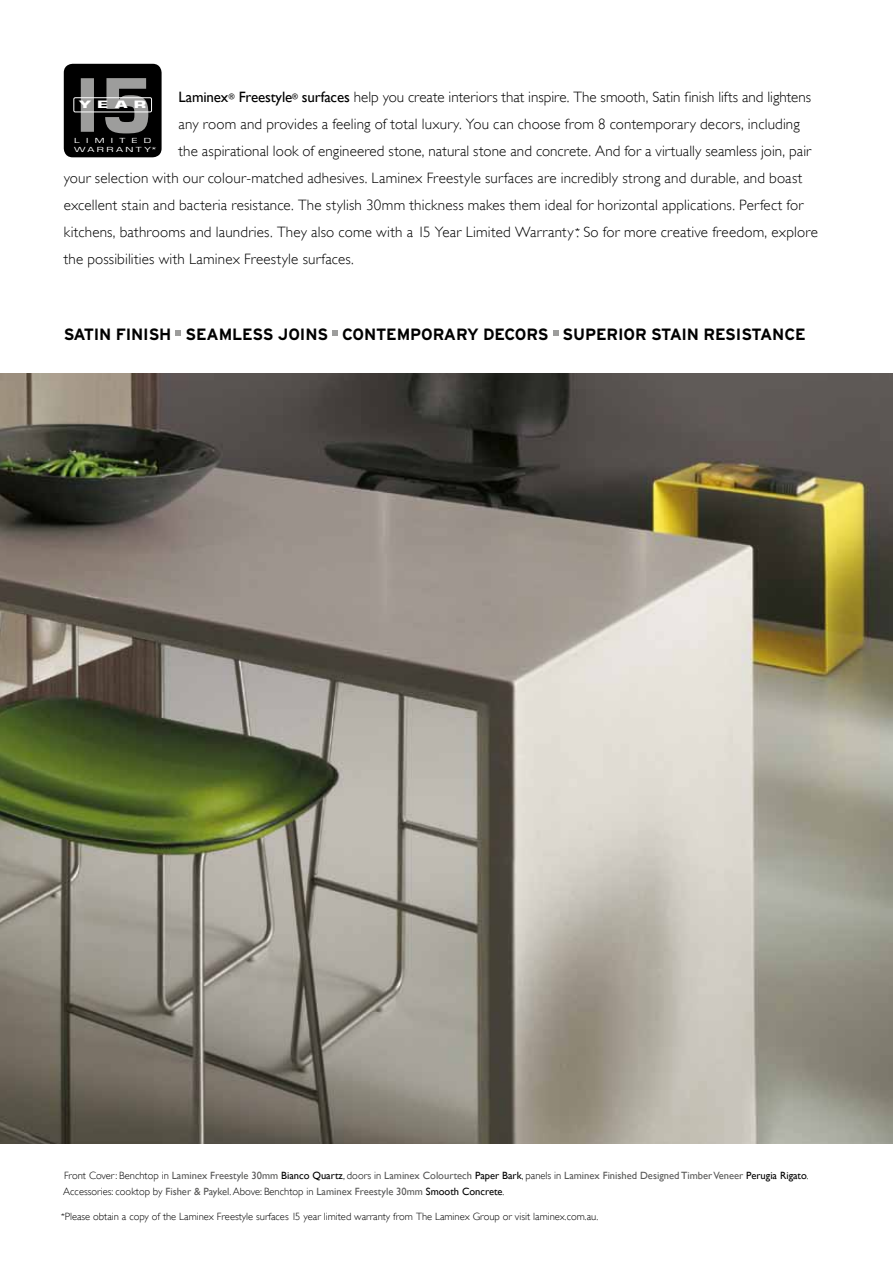
<style>
.page{position:relative;width:893px;height:1263px;background:#fff}
.page>*{position:absolute;margin:0;border:0;box-sizing:border-box;transform-origin:0 0}
.t1{font:700 16.35px "Interstate";letter-spacing:-.01em;color:#000}
.t2{font:300 15px "Gill Sans";letter-spacing:.01em;color:#000}
.t3{font:10.5px/16.5px "Gill Sans";color:#575756}
.t4{font:300 10.5px "Gill Sans";color:#000}
.t5{font:700 9.9px "Eurostile";color:#fff;scale:1.7 1}
.t6{font:6.75px/8.1px "Eurostile";letter-spacing:.255em;color:#fff;scale:1.5 1}
.s1{font-weight:400}
.s2{font-weight:300;color:#000}
.s3{color:#000}
</style>
<div class="page">
<div style="left:64px;top:64px;width:98px;height:93px;background:#000;border-radius:9px"></div>
<div style="left:82px;top:79px;width:11px;height:52px;background:#9d9d9c"></div>
<div style="left:81px;top:78px;width:13px;height:54px;border:2px solid #9d9d9c"></div>
<svg style="left:105px;top:78px;width:43px;height:55px"></svg>
<div style="left:74px;top:97px;width:78px;height:15px;border:1px solid #fff;border-radius:2px"></div>
<svg style="left:176px;top:331px;width:5px;height:5px"></svg>
<svg style="left:333px;top:331px;width:5px;height:5px"></svg>
<svg style="left:553px;top:331px;width:5px;height:5px"></svg>
<img style="left:0;top:374px;width:893px;height:770px">
<p class="t2" style="left:179px;top:89px;width:634px"><span class="s1">Laminex</span><sup>®</sup> <span class="s1">Freestyle</span><sup>®</sup> <span class="s1">surfaces</span> help you create interiors that inspire. The smooth, Satin finish lifts and lightens</p>
<p class="t2" style="left:179px;top:116px;width:623px">any room and provides a feeling of total luxury. You can choose from 8 contemporary decors, including</p>
<p class="t2" style="left:179px;top:143px;width:634px">the aspirational look of engineered stone, natural stone and concrete. And for a virtually seamless join, pair</p>
<p class="t2" style="left:64px;top:170px;width:740px">your selection with our colour-matched adhesives. Laminex Freestyle surfaces are incredibly strong and durable, and boast</p>
<p class="t2" style="left:64px;top:197px;width:741px">excellent stain and bacteria resistance. The stylish 30mm thickness makes them ideal for horizontal applications. Perfect for</p>
<p class="t2" style="left:64px;top:224px;width:756px">kitchens, bathrooms and laundries. They also come with a 15 Year Limited Warranty<sup>*</sup>. So for more creative freedom, explore</p>
<p class="t2" style="left:64px;top:251px;width:292px">the possibilities with Laminex Freestyle surfaces.</p>
<p class="t5" style="left:79px;top:99px;width:41px">YEAR</p>
<p class="t6" style="left:74px;top:137px;width:57px">LIMITED<br>WARRANTY*</p>
<p class="t1" style="left:64px;top:325px;width:20px">SATIN</p>
<p class="t1" style="left:116px;top:325px;width:19px">FINIS</p>
<p class="t1" style="left:159px;top:325px;width:49px">H SEAMLESS</p>
<p class="t1" style="left:278px;top:325px;width:32px">JOINS</p>
<p class="t1" style="left:342px;top:325px;width:34px">CONTEM</p>
<p class="t1" style="left:410px;top:325px;width:35px">PORARY</p>
<p class="t1" style="left:483px;top:325px;width:55px">DECORS</p>
<p class="t1" style="left:563px;top:325px;width:109px">SUPERIOR STAIN</p>
<p class="t1" style="left:704px;top:325px;width:11px">RESISTANCE</p>
<p class="t3" style="left:63px;top:1167px;width:747px"><span class="s2">Front Cover: Benchtop in</span> Laminex Freestyle 30mm <span class="s3">Bianco Quartz</span><span class="s2">, doors in</span> Laminex Colourtech <span class="s3">Paper Bark</span><span class="s2">, panels in</span> Laminex Finished Designed Timber Veneer <span class="s3">Perugia Rigato</span><span class="s2">.<br>Accessories: cooktop by</span> Fisher &amp; Paykel<span class="s2">. Above: Benchtop in</span> Laminex Freestyle 30mm <span class="s3">Smooth Concrete</span><span class="s2">.</span></p>
<p class="t4" style="left:60px;top:1211px;width:540px"><sup>*</sup>Please obtain a copy of the Laminex Freestyle surfaces 15 year limited warranty from The Laminex Group or visit laminex.com.au.</p>
</div>
